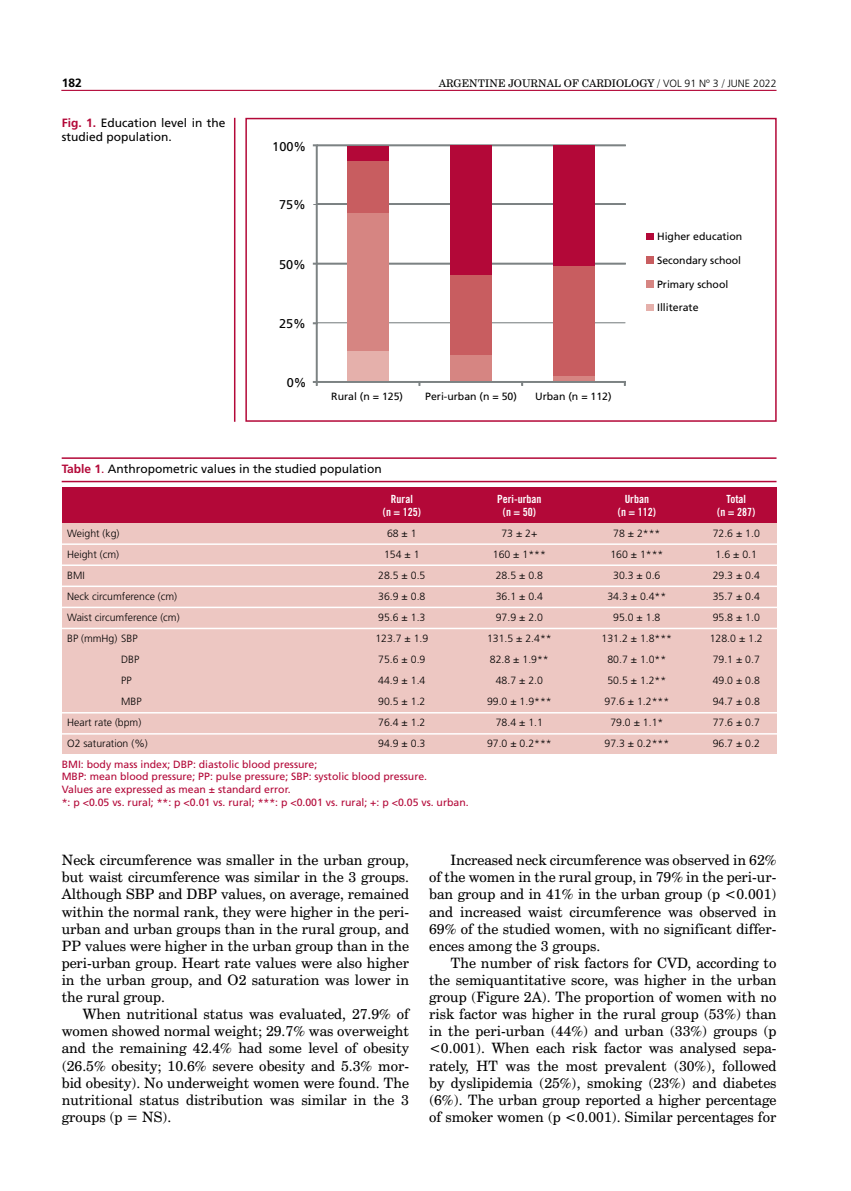
<style>
.page{position:relative;width:851px;height:1191px;background:#fff}
.page>*{position:absolute;margin:0;border:0;box-sizing:border-box;transform-origin:0 0}
.t1{font:14.25px/17.1px "Century Schoolbook BT";color:#000;text-align:justify}
.t2{font:12.75px "Frutiger LT Std";color:#000}
.t3{font:12px/14.4px "Frutiger LT Std";color:#000}
.t4{font:700 12px "Frutiger LT Std";color:#000}
.t5{font:11.25px "Trade Gothic LT Std Bd Cn 20";color:#fff}
.t6{font:300 10.5px "Frutiger LT Std";color:#000}
.t7{font:10.5px "Frutiger LT Std";color:#b30838}
.t8{font:10.5px "Frutiger LT Std";color:#000}
.t9{font:10.5px "Century Schoolbook BT";color:#000}
.s1{font-family:"Frutiger LT Std";font-weight:300}
.s2{font-weight:700;color:#b30838}
.s3{color:#b30838}
</style>
<div class="page">
<hr style="left:61px;top:90px;width:715px;height:1px;background:#b30838">
<hr style="left:234px;top:118px;width:1px;height:304px;background:#b30838">
<div style="left:62px;top:487px;width:714px;height:36px;background:#b30838"></div>
<div style="left:62px;top:523px;width:714px;height:231px;background:#edc7c2"></div>
<hr style="left:57px;top:585px;width:728px;height:2px;background:#fff">
<hr style="left:57px;top:627px;width:728px;height:2px;background:#fff">
<hr style="left:57px;top:733px;width:728px;height:1px;background:#fff">
<hr style="left:57px;top:564px;width:728px;height:2px;background:#fff">
<hr style="left:57px;top:606px;width:728px;height:2px;background:#fff">
<hr style="left:57px;top:712px;width:728px;height:1px;background:#fff">
<hr style="left:57px;top:543px;width:728px;height:2px;background:#fff">
<hr style="left:62px;top:481px;width:714px;height:1px;background:#b30838">
<hr style="left:62px;top:457px;width:714px;height:2px;background:#b30838">
<div style="left:317px;top:145px;width:308px;height:1px;border:1px solid #7c8283"></div>
<div style="left:317px;top:203px;width:308px;height:2px;border:1px solid #7c8283"></div>
<div style="left:317px;top:263px;width:308px;height:1px;border:1px solid #7c8283"></div>
<hr style="left:317px;top:322px;width:308px;height:1px;background:#7c8283">
<div style="left:347px;top:351px;width:41px;height:30px;background:#e5b0ab"></div>
<div style="left:347px;top:213px;width:41px;height:138px;background:#d68582"></div>
<div style="left:450px;top:354px;width:41px;height:27px;background:#d68582"></div>
<div style="left:554px;top:375px;width:41px;height:6px;background:#d68582"></div>
<div style="left:347px;top:160px;width:41px;height:53px;background:#c85d60"></div>
<div style="left:450px;top:275px;width:41px;height:79px;background:#c85d60"></div>
<div style="left:554px;top:266px;width:41px;height:109px;background:#c85d60"></div>
<div style="left:347px;top:146px;width:41px;height:14px;background:#b30838"></div>
<div style="left:450px;top:146px;width:41px;height:129px;background:#b30838"></div>
<div style="left:554px;top:146px;width:41px;height:120px;background:#b30838"></div>
<div style="left:316px;top:146px;width:1px;height:235px;border:1px solid #7c8283"></div>
<div style="left:317px;top:381px;width:308px;height:1px;border:1px solid #7c8283"></div>
<svg style="left:313px;top:381px;width:4px;height:4px"></svg>
<div style="left:645px;top:233px;width:8px;height:7px;background:#b30838"></div>
<div style="left:645px;top:256px;width:8px;height:8px;background:#c85d60"></div>
<div style="left:645px;top:280px;width:8px;height:8px;background:#d68582"></div>
<div style="left:645px;top:304px;width:8px;height:7px;background:#e5b0ab"></div>
<div style="left:245px;top:118px;width:531px;height:304px;border:2px solid #b30838"></div>
<p class="t4" style="left:62px;top:75px;width:22px">182</p>
<p class="t9" style="left:438px;top:77px;width:339px">ARGENTINE JOURNAL OF CARDIOLOGY / <span class="s1">VOL 91 Nº 3</span> / <span class="s1">JUNE 2022</span></p>
<p class="t3" style="left:62px;top:115px;width:165px"><span class="s2">Fig. 1.</span> Education level in the studied population.</p>
<p class="t2" style="left:272px;top:139px;width:35px">100%</p>
<p class="t2" style="left:279px;top:197px;width:28px">75%</p>
<p class="t2" style="left:279px;top:257px;width:28px">50%</p>
<p class="t2" style="left:279px;top:316px;width:28px">25%</p>
<p class="t2" style="left:287px;top:375px;width:21px">0%</p>
<p class="t8" style="left:331px;top:390px;width:73px">Rural (n = 125)</p>
<p class="t8" style="left:425px;top:390px;width:93px">Peri-urban (n = 50)</p>
<p class="t8" style="left:535px;top:390px;width:78px">Urban (n = 112)</p>
<p class="t3" style="left:62px;top:462px;width:322px"><span class="s2">Table 1</span><span class="s3">.</span> Anthropometric values in the studied population</p>
<p class="t8" style="left:657px;top:230px;width:87px">Higher education</p>
<p class="t8" style="left:657px;top:254px;width:86px">Secondary school</p>
<p class="t8" style="left:657px;top:278px;width:73px">Primary school</p>
<p class="t8" style="left:657px;top:302px;width:43px">Illiterate</p>
<p class="t6" style="left:67px;top:527px;width:54px">Weight (kg)</p>
<p class="t6" style="left:67px;top:548px;width:53px">Height (cm)</p>
<p class="t6" style="left:67px;top:569px;width:19px">BMI</p>
<p class="t6" style="left:67px;top:590px;width:111px">Neck circumference (cm)</p>
<p class="t6" style="left:67px;top:611px;width:114px">Waist circumference (cm)</p>
<p class="t6" style="left:67px;top:632px;width:72px">BP (mmHg) SBP</p>
<p class="t6" style="left:121px;top:653px;width:20px">DBP</p>
<p class="t6" style="left:121px;top:674px;width:12px">PP</p>
<p class="t6" style="left:121px;top:695px;width:22px">MBP</p>
<p class="t6" style="left:67px;top:716px;width:76px">Heart rate (bpm)</p>
<p class="t6" style="left:67px;top:737px;width:82px">O2 saturation (%)</p>
<p class="t5" style="left:391px;top:492px;width:23px">Rural</p>
<p class="t5" style="left:383px;top:505px;width:39px">(n = 125)</p>
<p class="t6" style="left:387px;top:527px;width:31px">68 ± 1</p>
<p class="t6" style="left:384px;top:548px;width:37px">154 ± 1</p>
<p class="t6" style="left:378px;top:569px;width:49px">28.5 ± 0.5</p>
<p class="t6" style="left:378px;top:590px;width:49px">36.9 ± 0.8</p>
<p class="t6" style="left:378px;top:611px;width:49px">95.6 ± 1.3</p>
<p class="t6" style="left:375px;top:632px;width:55px">123.7 ± 1.9</p>
<p class="t6" style="left:378px;top:653px;width:49px">75.6 ± 0.9</p>
<p class="t6" style="left:378px;top:674px;width:49px">44.9 ± 1.4</p>
<p class="t6" style="left:378px;top:695px;width:49px">90.5 ± 1.2</p>
<p class="t6" style="left:378px;top:716px;width:49px">76.4 ± 1.2</p>
<p class="t6" style="left:378px;top:737px;width:49px">94.9 ± 0.3</p>
<p class="t7" style="left:62px;top:758px;width:257px">BMI: body mass index; DBP: diastolic blood pressure;</p>
<p class="t7" style="left:62px;top:770px;width:367px">MBP: mean blood pressure; PP: pulse pressure; SBP: systolic blood pressure.</p>
<p class="t7" style="left:62px;top:783px;width:230px">Values are expressed as mean ± standard error.</p>
<p class="t7" style="left:62px;top:795px;width:408px">*: p &lt;0.05 vs. rural; **: p &lt;0.01 vs. rural; ***: p &lt;0.001 vs. rural; +: p &lt;0.05 vs. urban.</p>
<p class="t5" style="left:497px;top:492px;width:46px">Peri-urban</p>
<p class="t5" style="left:503px;top:505px;width:34px">(n = 50)</p>
<p class="t6" style="left:501px;top:527px;width:37px">73 ± 2+</p>
<p class="t6" style="left:493px;top:548px;width:55px">160 ± 1***</p>
<p class="t6" style="left:495px;top:569px;width:49px">28.5 ± 0.8</p>
<p class="t6" style="left:495px;top:590px;width:49px">36.1 ± 0.4</p>
<p class="t6" style="left:495px;top:611px;width:49px">97.9 ± 2.0</p>
<p class="t6" style="left:487px;top:632px;width:66px">131.5 ± 2.4**</p>
<p class="t6" style="left:490px;top:653px;width:60px">82.8 ± 1.9**</p>
<p class="t6" style="left:495px;top:674px;width:49px">48.7 ± 2.0</p>
<p class="t6" style="left:487px;top:695px;width:66px">99.0 ± 1.9***</p>
<p class="t6" style="left:495px;top:716px;width:49px">78.4 ± 1.1</p>
<p class="t6" style="left:487px;top:737px;width:66px">97.0 ± 0.2***</p>
<p class="t5" style="left:624px;top:492px;width:26px">Urban</p>
<p class="t5" style="left:617px;top:505px;width:39px">(n = 112)</p>
<p class="t6" style="left:613px;top:527px;width:49px">78 ± 2***</p>
<p class="t6" style="left:610px;top:548px;width:55px">160 ± 1***</p>
<p class="t6" style="left:613px;top:569px;width:49px">30.3 ± 0.6</p>
<p class="t6" style="left:607px;top:590px;width:60px">34.3 ± 0.4**</p>
<p class="t6" style="left:613px;top:611px;width:49px">95.0 ± 1.8</p>
<p class="t6" style="left:601px;top:632px;width:72px">131.2 ± 1.8***</p>
<p class="t6" style="left:607px;top:653px;width:60px">80.7 ± 1.0**</p>
<p class="t6" style="left:607px;top:674px;width:60px">50.5 ± 1.2**</p>
<p class="t6" style="left:604px;top:695px;width:66px">97.6 ± 1.2***</p>
<p class="t6" style="left:610px;top:716px;width:55px">79.0 ± 1.1*</p>
<p class="t6" style="left:604px;top:737px;width:66px">97.3 ± 0.2***</p>
<p class="t5" style="left:726px;top:492px;width:21px">Total</p>
<p class="t5" style="left:717px;top:505px;width:39px">(n = 287)</p>
<p class="t6" style="left:712px;top:527px;width:49px">72.6 ± 1.0</p>
<p class="t6" style="left:715px;top:548px;width:43px">1.6 ± 0.1</p>
<p class="t6" style="left:712px;top:569px;width:49px">29.3 ± 0.4</p>
<p class="t6" style="left:712px;top:590px;width:49px">35.7 ± 0.4</p>
<p class="t6" style="left:712px;top:611px;width:49px">95.8 ± 1.0</p>
<p class="t6" style="left:709px;top:632px;width:55px">128.0 ± 1.2</p>
<p class="t6" style="left:712px;top:653px;width:49px">79.1 ± 0.7</p>
<p class="t6" style="left:712px;top:674px;width:49px">49.0 ± 0.8</p>
<p class="t6" style="left:712px;top:695px;width:49px">94.7 ± 0.8</p>
<p class="t6" style="left:712px;top:716px;width:49px">77.6 ± 0.7</p>
<p class="t6" style="left:712px;top:737px;width:49px">96.7 ± 0.2</p>
<p class="t1" style="left:62px;top:851px;width:349px">Neck circumference was smaller in the urban group, but waist circumference was similar in the 3 groups.<br>Although SBP and DBP values, on average, remained within the normal rank, they were higher in the peri&shy;urban and urban groups than in the rural group, and PP values were higher in the urban group than in the peri-urban group. Heart rate values were also higher in the urban group, and O2 saturation was lower in the rural group.</p>
<p class="t1" style="left:62px;top:1005px;width:349px;text-indent:21px">When nutritional status was evaluated, 27.9% of women showed normal weight; 29.7% was overweight and the remaining 42.4% had some level of obesity (26.5% obesity; 10.6% severe obesity and 5.3% mor&shy;bid obesity). No underweight women were found. The nutritional status distribution was similar in the 3 groups (p = NS).</p>
<p class="t1" style="left:429px;top:851px;width:349px;text-indent:21px">Increased neck circumference was observed in 62% of the women in the rural group, in 79% in the peri-ur&shy;ban group and in 41% in the urban group (p &lt;0.001) and increased waist circumference was observed in 69% of the studied women, with no significant differ&shy;ences among the 3 groups.</p>
<p class="t1" style="left:429px;top:954px;width:349px;text-indent:21px">The number of risk factors for CVD, according to the semiquantitative score, was higher in the urban group (Figure 2A). The proportion of women with no risk factor was higher in the rural group (53%) than in the peri-urban (44%) and urban (33%) groups (p &lt;0.001). When each risk factor was analysed sepa&shy;rately, HT was the most prevalent (30%), followed by dyslipidemia (25%), smoking (23%) and diabetes (6%). The urban group reported a higher percentage of smoker women (p &lt;0.001). Similar percentages for</p>
</div>
